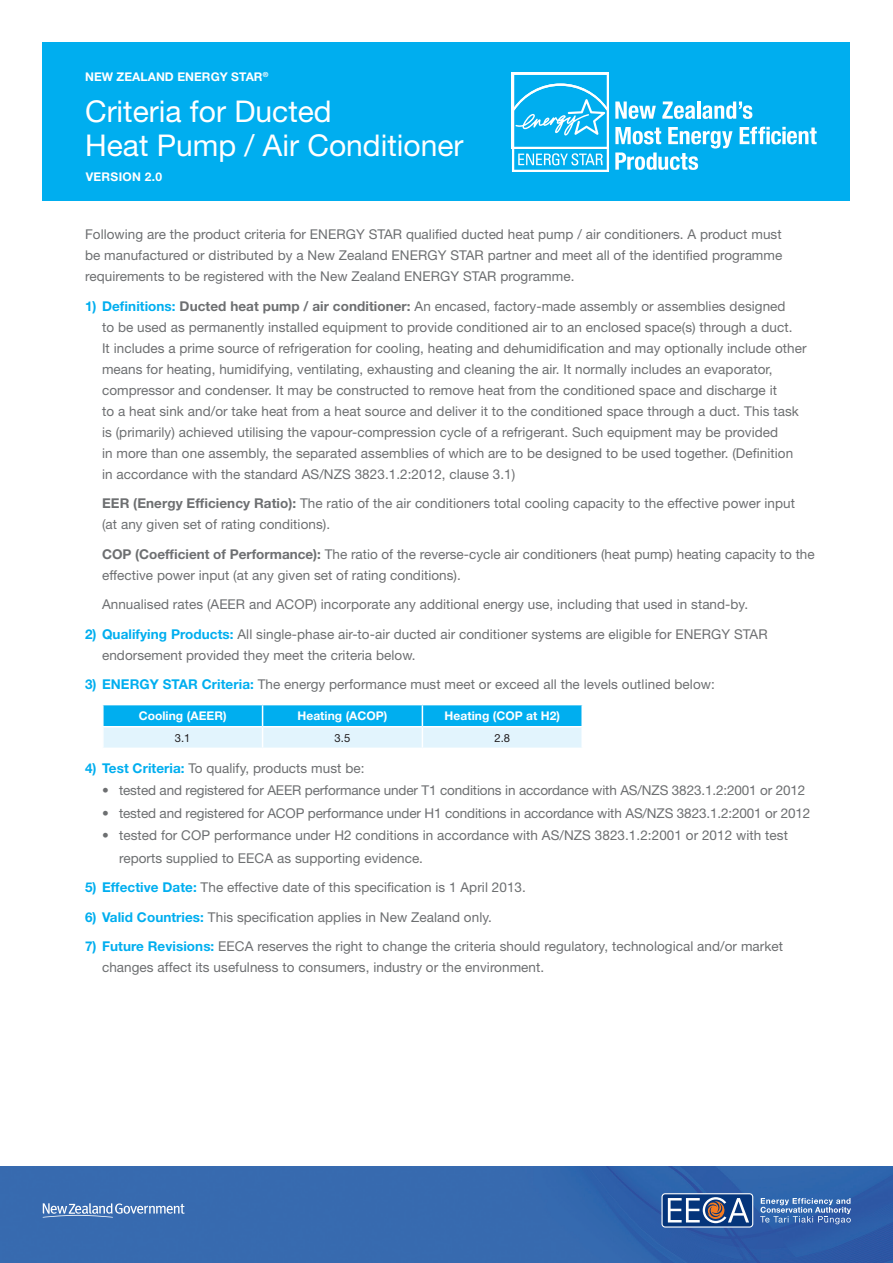
<style>
.page{position:relative;width:893px;height:1263px;background:#fff}
.page>*{position:absolute;margin:0;border:0;box-sizing:border-box;transform-origin:0 0}
.Heading_1{font:30px/34.5px "Helvetica Neue LT Std";color:#fff}
.Sub_head{font:13.5px/21px "Helvetica Neue LT Std";letter-spacing:.005em;color:#6d6f71}
.Bullets_last{font:13.5px/21px "Helvetica Neue LT Std";letter-spacing:.005em;color:#6d6f71}
.Body_Copy{font:13.5px/21px "Helvetica Neue LT Std";letter-spacing:.005em;color:#6d6f71;text-align:justify}
.Bullets-Level_2{font:13.5px "Helvetica Neue LT Std";letter-spacing:-.01em;color:#6d6f71}
.Bullets{font:13.5px/21px "Helvetica Neue LT Std";letter-spacing:.005em;color:#6d6f71}
.Bullets-level_2_las{font:13.5px/22.5px "Helvetica Neue LT Std";letter-spacing:.005em;color:#6d6f71}
.table_heading{font:700 12px "Helvetica Neue LT";letter-spacing:.005em;color:#fff}
.Sub_head-2{font:700 12px "Helvetica Neue LT Std";letter-spacing:.005em;color:#fff}
.Heading_1-2{font:700 12px "Helvetica Neue LT Std";letter-spacing:.025em;color:#fff}
.Body_Copy-2{font:11.25px "Helvetica Neue LT";color:#231f20}
.s1{font-weight:700;color:#00aeef}
.s2{font-weight:700}
</style>
<div class="page">
<div style="left:43px;top:43px;width:807px;height:158px;background:#00aeef"></div>
<div style="left:512px;top:73px;width:97px;height:76px;background:#f6fcfe"></div>
<svg style="left:512px;top:75px;width:97px;height:97px"></svg>
<svg style="left:615px;top:101px;width:41px;height:18px"></svg>
<svg style="left:662px;top:101px;width:33px;height:18px"></svg>
<hr style="left:697px;top:101px;width:3px;height:18px;background:#fff">
<svg style="left:702px;top:101px;width:50px;height:18px"></svg>
<svg style="left:740px;top:127px;width:77px;height:17px"></svg>
<svg style="left:615px;top:127px;width:117px;height:43px"></svg>
<img style="left:0;top:1166px;width:893px;height:97px">
<svg style="left:661px;top:1193px;width:92px;height:34px;background:#526d98"></svg>
<svg style="left:760px;top:1198px;width:90px;height:26px;background:#5d85bd"></svg>
<svg style="left:43px;top:1203px;width:142px;height:14px;background:#6f94c5"></svg>
<svg style="left:103px;top:705px;width:479px;height:43px;background:#78d3f6"></svg>
<hr style="left:581px;top:727px;width:2px;height:21px;background:#fff">
<p class="Sub_head-2" style="left:85px;top:70px;width:185px">NEW ZEALAND ENERGY STAR<sup>®</sup></p>
<p class="Heading_1" style="left:85px;top:93px;width:380px">Criteria for Ducted<br>Heat Pump / Air Conditioner</p>
<p class="Heading_1-2" style="left:86px;top:170px;width:78px">VERSION 2.0</p>
<p class="Body_Copy" style="left:85px;top:224px;width:699px">Following are the product criteria for ENERGY STAR qualified ducted heat pump / air conditioners. A product must be manufactured or distributed by a New Zealand ENERGY STAR partner and meet all of the identified programme requirements to be registered with the New Zealand ENERGY STAR programme.</p>
<p class="Sub_head" style="left:102px;top:295px;width:706px;text-indent:-17px"><span class="s1">1) Definitions:</span> <span class="s2">Ducted heat pump / air conditioner:</span> An encased, factory-made assembly or assemblies designed<br>to be used as permanently installed equipment to provide conditioned air to an enclosed space(s) through a duct.<br>It includes a prime source of refrigeration for cooling, heating and dehumidification and may optionally include other means for heating, humidifying, ventilating, exhausting and cleaning the air. It normally includes an evaporator, compressor and condenser. It may be constructed to remove heat from the conditioned space and discharge it<br>to a heat sink and/or take heat from a heat source and deliver it to the conditioned space through a duct. This task is (primarily) achieved utilising the vapour-compression cycle of a refrigerant. Such equipment may be provided<br>in more than one assembly, the separated assemblies of which are to be designed to be used together. (Definition in accordance with the standard AS/NZS 3823.1.2:2012, clause 3.1)</p>
<p class="Bullets" style="left:102px;top:493px;width:694px"><span class="s2">EER (Energy Efficiency Ratio):</span> The ratio of the air conditioners total cooling capacity to the effective power input (at any given set of rating conditions).</p>
<p class="Bullets_last" style="left:102px;top:543px;width:714px"><span class="s2">COP (Coefficient of Performance):</span> The ratio of the reverse-cycle air conditioners (heat pump) heating capacity to the effective power input (at any given set of rating conditions).</p>
<p class="Bullets_last" style="left:102px;top:594px;width:648px">Annualised rates (AEER and ACOP) incorporate any additional energy use, including that used in stand-by.</p>
<p class="Bullets_last" style="left:102px;top:623px;width:667px;text-indent:-17px"><span class="s1">2) Qualifying Products:</span> All single-phase air-to-air ducted air conditioner systems are eligible for ENERGY STAR endorsement provided they meet the criteria below.</p>
<p class="Sub_head" style="left:85px;top:674px;width:631px"><span class="s1">3) ENERGY STAR Criteria:</span> The energy performance must meet or exceed all the levels outlined below:</p>
<p class="table_heading" style="left:139px;top:709px;width:89px">Cooling (AEER)</p>
<p class="table_heading" style="left:297px;top:709px;width:92px">Heating (ACOP)</p>
<p class="table_heading" style="left:445px;top:709px;width:117px">Heating (COP at H2)</p>
<p class="Body_Copy-2" style="left:175px;top:731px;width:17px">3.1</p>
<p class="Body_Copy-2" style="left:335px;top:731px;width:17px">3.5</p>
<p class="Body_Copy-2" style="left:494px;top:731px;width:17px">2.8</p>
<p class="Sub_head" style="left:85px;top:757px;width:281px"><span class="s1">4) Test Criteria:</span> To qualify, products must be:</p>
<p class="Bullets-Level_2" style="left:102px;top:782px;width:705px">• tested and registered for AEER performance under T1 conditions in accordance with AS/NZS 3823.1.2:2001 or 2012</p>
<p class="Bullets-Level_2" style="left:102px;top:805px;width:710px">• tested and registered for ACOP performance under H1 conditions in accordance with AS/NZS 3823.1.2:2001 or 2012</p>
<p class="Bullets-level_2_las" style="left:119px;top:824px;width:670px;text-indent:-17px">• tested for COP performance under H2 conditions in accordance with AS/NZS 3823.1.2:2001 or 2012 with test reports supplied to EECA as supporting evidence.</p>
<p class="Sub_head" style="left:85px;top:877px;width:442px"><span class="s1">5) Effective Date:</span> The effective date of this specification is 1 April 2013.</p>
<p class="Sub_head" style="left:85px;top:906px;width:408px"><span class="s1">6) Valid Countries:</span> This specification applies in New Zealand only.</p>
<p class="Sub_head" style="left:102px;top:936px;width:683px;text-indent:-17px"><span class="s1">7) Future Revisions:</span> EECA reserves the right to change the criteria should regulatory, technological and/or market changes affect its usefulness to consumers, industry or the environment.</p>
</div>
